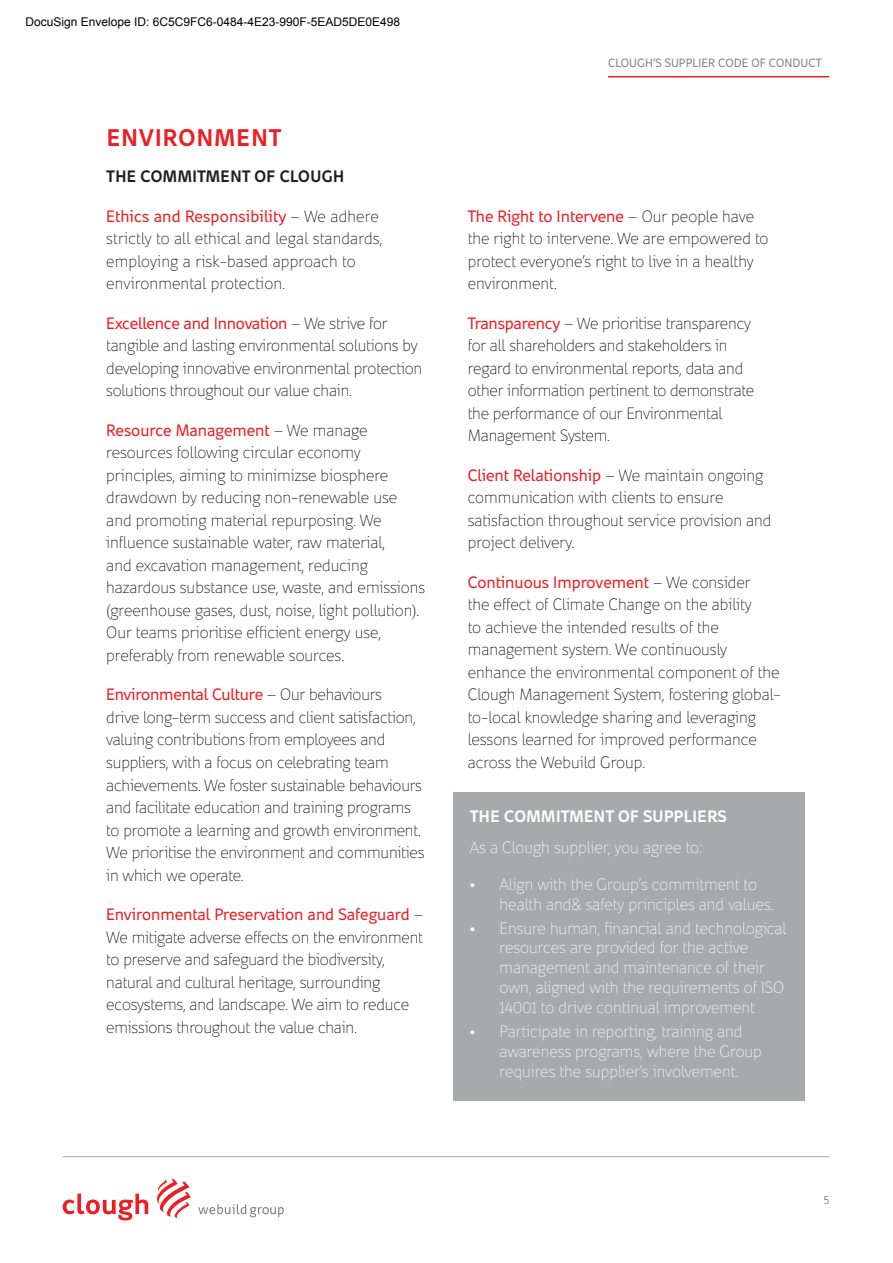
<style>
.page{position:relative;width:893px;height:1263px;background:#fff}
.page>*{position:absolute;margin:0;border:0;box-sizing:border-box;transform-origin:0 0}
.Heading_2{font:700 24px "Webuild";letter-spacing:.055em;color:#ee1d23}
.Body{font:100 16.5px/22.5px "Webuild";letter-spacing:-.01em;color:#000}
.Body-2{font:100 16.5px/19.8px "Webuild";color:#fff}
.Body-3{font:100 16.5px/22.5px "Webuild";letter-spacing:.01em;color:#000}
.Body-4{font:700 16.5px "Webuild";letter-spacing:.03em;color:#fff}
.Heading_3_-_Intro{font:700 16.5px "Webuild";letter-spacing:.03em;color:#231f20}
.t1{font:12px "Arial";color:#000}
.t2{font:12px "Webuild";letter-spacing:.01em;color:#808285}
.t3{font:100 12px "Webuild";color:#231f20}
.s1{font-weight:400;color:#ee1d23}
</style>
<div class="page">
<hr style="left:608px;top:76px;width:221px;height:1px;background:#ee1d23">
<div style="left:453px;top:792px;width:351px;height:309px;background:#a8a9ad"></div>
<hr style="left:63px;top:1156px;width:766px;height:1px;background:#a8a9ad">
<svg style="left:157px;top:1179px;width:34px;height:39px"></svg>
<svg style="left:63px;top:1193px;width:85px;height:27px"></svg>
<svg style="left:198px;top:1204px;width:86px;height:13px"></svg>
<p class="t1" style="left:26px;top:15px;width:376px">DocuSign Envelope ID: 6C5C9FC6-0484-4E23-990F-5EAD5DE0E498</p>
<p class="Heading_2" style="left:107px;top:121px;width:176px">ENVIRONMENT</p>
<p class="Heading_3_-_Intro" style="left:107px;top:166px;width:239px">THE COMMITMENT OF CLOUGH</p>
<p class="Body-3" style="left:106px;top:203px;width:278px"><span class="s1">Ethics and Responsibility</span> – We adhere strictly to all ethical and legal standards, employing a risk-based approach to environmental protection.</p>
<p class="Body" style="left:106px;top:310px;width:317px"><span class="s1">Excellence and Innovation</span> – We strive for tangible and lasting environmental solutions by developing innovative environmental protection solutions throughout our value chain.</p>
<p class="Body" style="left:106px;top:417px;width:320px"><span class="s1">Resource Management</span> – We manage resources following circular economy principles, aiming to minimizse biosphere drawdown by reducing non-renewable use and promoting material repurposing. We influence sustainable water, raw material,<br>and excavation management, reducing hazardous substance use, waste, and emissions (greenhouse gases, dust, noise, light pollution).<br>Our teams prioritise efficient energy use, preferably from renewable sources.</p>
<p class="Body" style="left:106px;top:681px;width:320px"><span class="s1">Environmental Culture</span> – Our behaviours<br>drive long-term success and client satisfaction, valuing contributions from employees and suppliers, with a focus on celebrating team achievements. We foster sustainable behaviours and facilitate education and training programs to promote a learning and growth environment.<br>We prioritise the environment and communities in which we operate.</p>
<p class="Body" style="left:106px;top:901px;width:319px"><span class="s1">Environmental Preservation and Safeguard</span> – We mitigate adverse effects on the environment to preserve and safeguard the biodiversity, natural and cultural heritage, surrounding ecosystems, and landscape. We aim to reduce emissions throughout the value chain.</p>
<p class="t2" style="left:608px;top:55px;width:215px">CLOUGH’S SUPPLIER CODE OF CONDUCT</p>
<p class="Body" style="left:468px;top:203px;width:302px"><span class="s1">The Right to Intervene</span> – Our people have the right to intervene. We are empowered to protect everyone’s right to live in a healthy environment.</p>
<p class="Body" style="left:468px;top:310px;width:288px"><span class="s1">Transparency</span> – We prioritise transparency for all shareholders and stakeholders in regard to environmental reports, data and other information pertinent to demonstrate the performance of our Environmental Management System.</p>
<p class="Body" style="left:468px;top:462px;width:305px"><span class="s1">Client Relationship</span> – We maintain ongoing communication with clients to ensure satisfaction throughout service provision and project delivery.</p>
<p class="Body" style="left:468px;top:569px;width:315px"><span class="s1">Continuous Improvement</span> – We consider<br>the effect of Climate Change on the ability<br>to achieve the intended results of the management system. We continuously enhance the environmental component of the Clough Management System, fostering global&shy;to-local knowledge sharing and leveraging lessons learned for improved performance across the Webuild Group.</p>
<p class="Body-4" style="left:470px;top:805px;width:258px">THE COMMITMENT OF SUPPLIERS</p>
<p class="Body-2" style="left:470px;top:835px;width:234px">As a Clough supplier, you agree to:</p>
<p class="Body-2" style="left:500px;top:872px;width:275px;text-indent:-30px">• Align with the Group’s commitment to health and&amp; safety principles and values.</p>
<p class="Body-2" style="left:500px;top:916px;width:288px;text-indent:-30px">• Ensure human, financial and technological resources are provided for the active management and maintenance of their own, aligned with the requirements of ISO 14001 to drive continual improvement</p>
<p class="Body-2" style="left:500px;top:1019px;width:264px;text-indent:-30px">• Participate in reporting, training and awareness programs, where the Group requires the supplier’s involvement.</p>
<p class="t3" style="left:824px;top:1190px;width:7px">5</p>
</div>
